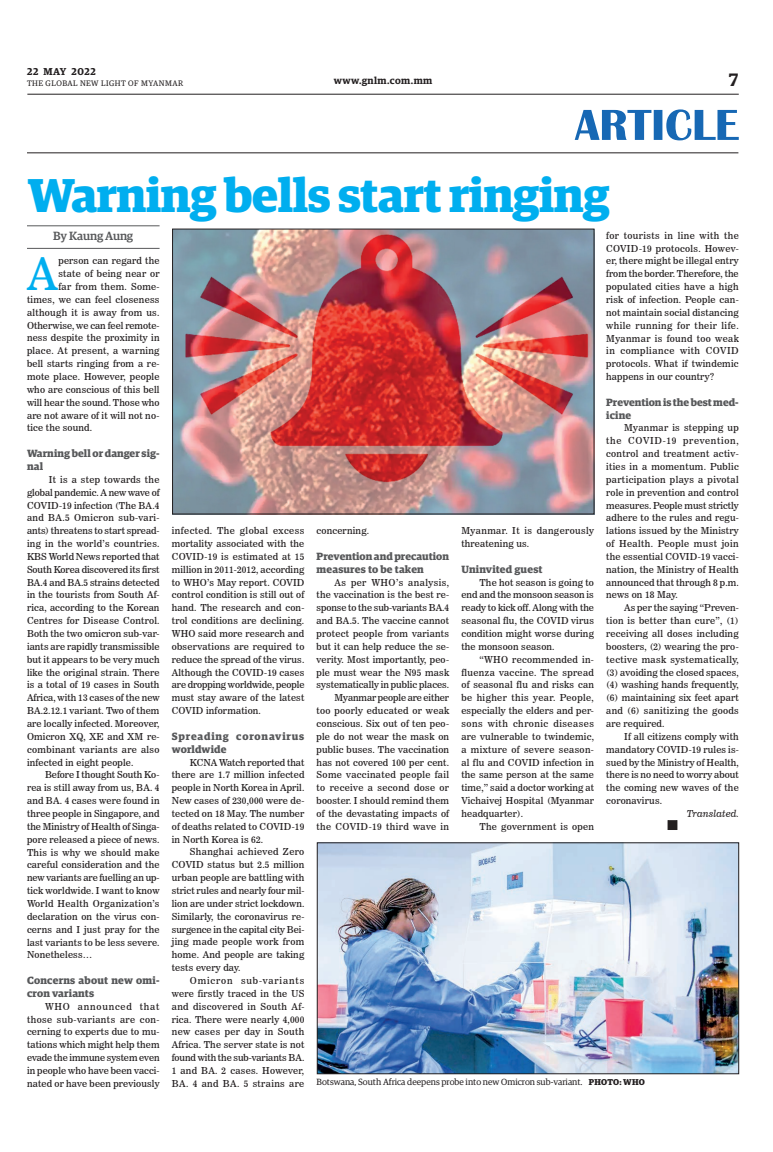
<style>
.page{position:relative;width:773px;height:1152px;background:#fff}
.page>*{position:absolute;margin:0;border:0;box-sizing:border-box;transform-origin:0 0}
.Brief_2nd_Body{font:700 47.5px "Guardian Egyp";letter-spacing:-.01em;color:#00aeef}
.Normal_Para{font:44.8px "News 706 BT Roman C";color:#00aeef}
.t1{font:600 18px "Guardian Egyp";color:#231f20}
.Brief_2nd_Body-2{font:500 11.9px "Guardian Egyp";letter-spacing:-.015em;color:#57585a}
.Sub_Body{font:700 10.5px/12.9px "Guardian Egyp";letter-spacing:.01em;color:#57585a}
.Sub_Body-2{font:700 10.5px/12.9px "Guardian Egyp";letter-spacing:.075em;color:#57585a}
.t2{font:600 10px "Guardian Egyp";letter-spacing:.045em;color:#231f20}
._2nd_Body{font:9.5px/12.9px "News 706 BT Roman C";letter-spacing:.015em;color:#231f20;text-align:justify}
.Normal_Para-2{font:9.5px "News 706 BT Roman C";letter-spacing:.015em;color:#231f20}
._2nd_Body-2{font:9.5px/12.9px "News 706 BT Roman C";letter-spacing:.04em;color:#231f20}
._2nd_Body-3{font:9.5px "News 706 BT Italic C";letter-spacing:.015em;color:#231f20}
.t3{font:9px "Guardian Egyp";color:#231f20}
.t4{font:8px "Guardian Egyp";letter-spacing:.06em;color:#231f20}
.s1{font-weight:700;font-size:8.5px}
</style>
<div class="page">
<hr style="left:27px;top:94px;width:711px;height:1px;background:#231f20">
<hr style="left:27px;top:152px;width:711px;height:1px;background:#231f20">
<svg style="left:574px;top:109px;width:164px;height:31px"></svg>
<img style="left:174px;top:231px;width:418px;height:281px">
<div style="left:172px;top:229px;width:422px;height:285px;border:1px solid #231f20"></div>
<div style="left:668px;top:821px;width:9px;height:9px;background:#231f20"></div>
<div style="left:667px;top:820px;width:10px;height:10px;border:1px solid #231f20"></div>
<img style="left:319px;top:845px;width:417px;height:227px">
<div style="left:317px;top:843px;width:421px;height:231px;border:1px solid #231f20"></div>
<hr style="left:27px;top:225px;width:132px;height:1px;background:#57585a">
<hr style="left:27px;top:248px;width:132px;height:1px;background:#57585a">
<p class="t2" style="left:27px;top:64px;width:70px">22 MAY 2022</p>
<p class="t4" style="left:27px;top:78px;width:158px">THE GLOBAL NEW LIGHT OF MYANMAR</p>
<p class="t2" style="left:334px;top:73px;width:100px">www.gnlm.com.mm</p>
<h3 class="t1" style="left:729px;top:67px;width:11px">7</h3>
<p class="Brief_2nd_Body" style="left:27px;top:159px;width:584px">Warning bells start ringing</p>
<p class="Normal_Para" style="left:27px;top:247px;width:32px">A</p>
<p class="Normal_Para-2" style="left:58px;top:255px;width:103px">person can regard the</p>
<p class="_2nd_Body" style="left:606px;top:229px;width:134px">for tourists in line with the COVID-19 protocols. Howev&shy;er, there might be illegal entry from the border. Therefore, the populated cities have a high risk of infection. People can&shy;not maintain social distancing while running for their life.<br>Myanmar is found too weak in compliance with COVID protocols. What if twindemic happens in our country?</p>
<p class="Sub_Body" style="left:606px;top:395px;width:134px">Prevention is the best med&shy;icine</p>
<p class="_2nd_Body" style="left:606px;top:422px;width:134px;text-indent:18px">Myanmar is stepping up the COVID-19 prevention, control and treatment activ&shy;ities in a momentum. Public participation plays a pivotal role in prevention and control measures. People must strictly adhere to the rules and regu&shy;lations issued by the Ministry of Health. People must join the essential COVID-19 vacci&shy;nation, the Ministry of Health announced that through 8 p.m. news on 18 May.</p>
<p class="_2nd_Body" style="left:606px;top:601px;width:134px;text-indent:18px">As per the saying “Preven&shy;tion is better than cure”, (1) receiving all doses including boosters, (2) wearing the pro&shy;tective mask systematically, (3) avoiding the closed spaces, (4) washing hands frequently, (6) maintaining six feet apart and (6) sanitizing the goods are required.</p>
<p class="_2nd_Body" style="left:606px;top:730px;width:134px;text-indent:18px">If all citizens comply with mandatory COVID-19 rules is&shy;sued by the Ministry of Health, there is no need to worry about the coming new waves of the coronavirus.</p>
<p class="_2nd_Body-3" style="left:686px;top:808px;width:54px">Translated.</p>
<p class="Brief_2nd_Body-2" style="left:53px;top:228px;width:81px">By Kaung Aung</p>
<p class="Normal_Para-2" style="left:58px;top:268px;width:103px">state of being near or</p>
<p class="Normal_Para-2" style="left:58px;top:281px;width:103px">far from them. Some-</p>
<p class="Normal_Para-2" style="left:27px;top:294px;width:134px">times, we can feel closeness</p>
<p class="Normal_Para-2" style="left:27px;top:307px;width:134px">although it is away from us.</p>
<p class="Normal_Para-2" style="left:27px;top:320px;width:134px">Otherwise, we can feel remote-</p>
<p class="Normal_Para-2" style="left:27px;top:332px;width:134px">ness despite the proximity in</p>
<p class="Normal_Para-2" style="left:27px;top:345px;width:134px">place. At present, a warning</p>
<p class="Normal_Para-2" style="left:27px;top:358px;width:134px">bell starts ringing from a re-</p>
<p class="Normal_Para-2" style="left:27px;top:371px;width:134px">mote place. However, people</p>
<p class="Normal_Para-2" style="left:27px;top:384px;width:134px">who are conscious of this bell</p>
<p class="Normal_Para-2" style="left:27px;top:397px;width:134px">will hear the sound. Those who</p>
<p class="Normal_Para-2" style="left:27px;top:409px;width:134px">are not aware of it will not no-</p>
<p class="Normal_Para-2" style="left:27px;top:422px;width:67px">tice the sound.</p>
<p class="Sub_Body" style="left:27px;top:446px;width:134px">Warning bell or danger sig&shy;nal</p>
<p class="_2nd_Body" style="left:27px;top:473px;width:134px;text-indent:22px">It is a step towards the global pandemic. A new wave of COVID-19 infection (The BA.4 and BA.5 Omicron sub-vari&shy;ants) threatens to start spread&shy;ing in the world’s countries.<br>KBS World News reported that South Korea discovered its first BA.4 and BA.5 strains detected in the tourists from South Af&shy;rica, according to the Korean Centres for Disease Control.<br>Both the two omicron sub-var&shy;iants are rapidly transmissible but it appears to be very much like the original strain. There is a total of 19 cases in South Africa, with 13 cases of the new BA.2.12.1 variant. Two of them are locally infected. Moreover, Omicron XQ, XE and XM re&shy;combinant variants are also infected in eight people.</p>
<p class="_2nd_Body" style="left:27px;top:769px;width:134px;text-indent:18px">Before I thought South Ko&shy;rea is still away from us, BA. 4 and BA. 4 cases were found in three people in Singapore, and the Ministry of Health of Singa&shy;pore released a piece of news.<br>This is why we should make careful consideration and the new variants are fuelling an up&shy;tick worldwide. I want to know World Health Organization’s declaration on the virus con&shy;cerns and I just pray for the last variants to be less severe.<br>Nonetheless…</p>
<p class="Sub_Body" style="left:27px;top:973px;width:134px">Concerns about new omi&shy;cron variants</p>
<p class="_2nd_Body" style="left:27px;top:1000px;width:134px;text-indent:18px">WHO announced that those sub-variants are con&shy;cerning to experts due to mu&shy;tations which might help them evade the immune system even in people who have been vacci&shy;nated or have been previously</p>
<p class="_2nd_Body" style="left:172px;top:524px;width:134px">infected. The global excess mortality associated with the COVID-19 is estimated at 15 million in 2011-2012, according to WHO’s May report. COVID control condition is still out of hand. The research and con&shy;trol conditions are declining.<br>WHO said more research and observations are required to reduce the spread of the virus.<br>Although the COVID-19 cases are dropping worldwide, people must stay aware of the latest COVID information.</p>
<p class="Sub_Body-2" style="left:172px;top:729px;width:134px">Spreading coronavirus worldwide</p>
<p class="_2nd_Body" style="left:172px;top:756px;width:134px;text-indent:18px">KCNA Watch reported that there are 1.7 million infected people in North Korea in April.<br>New cases of 230,000 were de&shy;tected on 18 May. The number of deaths related to COVID-19 in North Korea is 62.</p>
<p class="_2nd_Body" style="left:172px;top:846px;width:134px;text-indent:18px">Shanghai achieved Zero COVID status but 2.5 million urban people are battling with strict rules and nearly four mil&shy;lion are under strict lockdown.<br>Similarly, the coronavirus re&shy;surgence in the capital city Bei&shy;jing made people work from home. And people are taking tests every day.</p>
<p class="_2nd_Body" style="left:172px;top:974px;width:134px;text-indent:18px">Omicron sub-variants were firstly traced in the US and discovered in South Af&shy;rica. There were nearly 4,000 new cases per day in South Africa. The server state is not found with the sub-variants BA.<br>1 and BA. 2 cases. However, BA. 4 and BA. 5 strains are</p>
<p class="_2nd_Body-2" style="left:461px;top:524px;width:134px">Myanmar. It is dangerously threatening us.</p>
<p class="Sub_Body" style="left:461px;top:562px;width:83px">Uninvited guest</p>
<p class="_2nd_Body" style="left:461px;top:576px;width:134px;text-indent:18px">The hot season is going to end and the monsoon season is ready to kick off. Along with the seasonal flu, the COVID virus condition might worse during the monsoon season.</p>
<p class="_2nd_Body" style="left:461px;top:653px;width:134px;text-indent:18px">“WHO recommended in&shy;fluenza vaccine. The spread of seasonal flu and risks can be higher this year. People, especially the elders and per&shy;sons with chronic diseases are vulnerable to twindemic, a mixture of severe season&shy;al flu and COVID infection in the same person at the same time,” said a doctor working at Vichaivej Hospital (Myanmar headquarter).</p>
<p class="_2nd_Body" style="left:479px;top:820px;width:116px">The government is open</p>
<p class="_2nd_Body" style="left:316px;top:524px;width:54px">concerning.</p>
<p class="Sub_Body" style="left:316px;top:549px;width:134px">Prevention and precaution measures to be taken</p>
<p class="_2nd_Body" style="left:316px;top:576px;width:134px;text-indent:18px">As per WHO’s analysis, the vaccination is the best re&shy;sponse to the sub-variants BA.4 and BA.5. The vaccine cannot protect people from variants but it can help reduce the se&shy;verity. Most importantly, peo&shy;ple must wear the N95 mask systematically in public places.</p>
<p class="_2nd_Body" style="left:316px;top:691px;width:134px;text-indent:18px">Myanmar people are either too poorly educated or weak conscious. Six out of ten peo&shy;ple do not wear the mask on public buses. The vaccination has not covered 100 per cent.<br>Some vaccinated people fail to receive a second dose or booster. I should remind them of the devastating impacts of the COVID-19 third wave in</p>
<p class="t3" style="left:316px;top:1076px;width:329px">Botswana, South Africa deepens probe into new Omicron sub-variant. <span class="s1">PHOTO: WHO</span></p>
</div>
